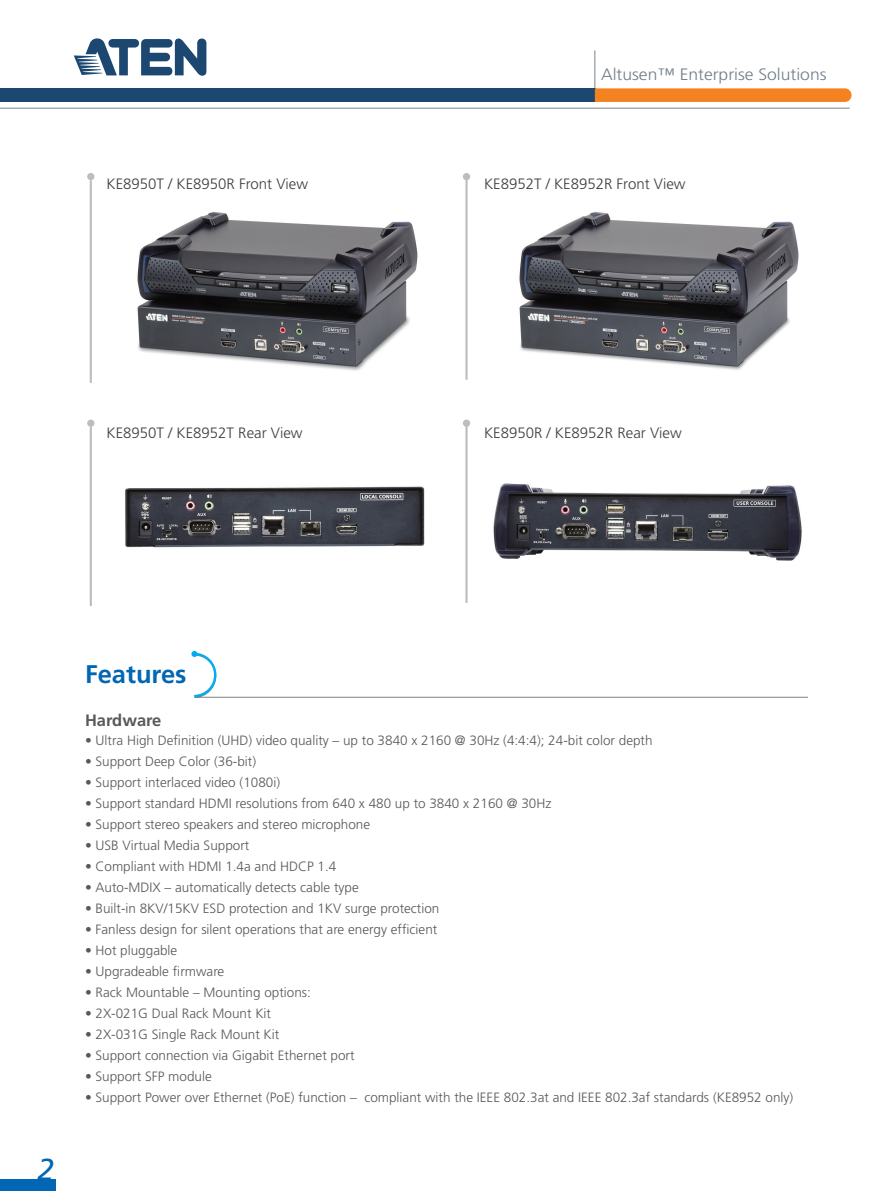
<style>
.page{position:relative;width:893px;height:1191px;background:#fff}
.page>*{position:absolute;margin:0;border:0;box-sizing:border-box;transform-origin:0 0}
.t1{font:italic 30.3px "Frutiger";color:#0166b3}
.t2{font:700 25.5px "Frutiger";color:#0166b3}
.t3{font:300 16.5px "Frutiger";color:#707e88;scale:1.06 1}
.t4{font:700 16.5px "Frutiger";color:#57585a}
.t5{font:300 15px "Frutiger";color:#3e3e3f}
.t6{font:300 13.5px "Frutiger";color:#57585a}
</style>
<div class="page">
<hr style="left:594px;top:50px;width:1px;height:39px;background:#808285">
<div style="left:0;top:88px;width:595px;height:14px;background:#1c4771"></div>
<hr style="left:0;top:108px;width:850px;height:1px;background:#808285">
<svg style="left:595px;top:88px;width:256px;height:14px;background:#f58627"></svg>
<svg style="left:74px;top:38px;width:132px;height:38px"></svg>
<div style="left:0;top:1179px;width:55px;height:12px;background:#0166b3"></div>
<img style="left:137px;top:211px;width:281px;height:160px">
<img style="left:125px;top:486px;width:300px;height:62px">
<img style="left:493px;top:483px;width:309px;height:77px">
<img style="left:519px;top:211px;width:280px;height:159px">
<svg style="left:191px;top:651px;width:617px;height:47px"></svg>
<div style="left:87px;top:173px;width:7px;height:7px;background:#bcbdc0;border-radius:50%"></div>
<div style="left:87px;top:419px;width:7px;height:8px;background:#bcbdc0;border-radius:50%"></div>
<div style="left:463px;top:173px;width:7px;height:7px;background:#bcbdc0;border-radius:50%"></div>
<div style="left:463px;top:419px;width:7px;height:8px;background:#bcbdc0;border-radius:50%"></div>
<hr style="left:90px;top:180px;width:2px;height:203px;background:#bcbdc0">
<hr style="left:90px;top:427px;width:2px;height:179px;background:#bcbdc0">
<hr style="left:465px;top:177px;width:3px;height:203px;background:#bcbdc0">
<hr style="left:465px;top:424px;width:3px;height:179px;background:#bcbdc0">
<p class="t5" style="left:107px;top:175px;width:203px">KE8950T / KE8950R Front View</p>
<p class="t3" style="left:601px;top:65px;width:214px">Altusen™ Enterprise Solutions</p>
<p class="t5" style="left:484px;top:175px;width:203px">KE8952T / KE8952R Front View</p>
<p class="t5" style="left:107px;top:424px;width:197px">KE8950T / KE8952T Rear View</p>
<p class="t5" style="left:484px;top:424px;width:199px">KE8950R / KE8952R Rear View</p>
<h1 class="t1" style="left:38px;top:1152px;width:18px">2</h1>
<h2 class="t2" style="left:85px;top:659px;width:103px">Features</h2>
<p class="t4" style="left:85px;top:710px;width:78px">Hardware</p>
<p class="t6" style="left:85px;top:732px;width:569px">• Ultra High Definition (UHD) video quality – up to 3840 x 2160 @ 30Hz (4:4:4); 24-bit color depth</p>
<p class="t6" style="left:85px;top:753px;width:173px">• Support Deep Color (36-bit)</p>
<p class="t6" style="left:85px;top:774px;width:197px">• Support interlaced video (1080i)</p>
<p class="t6" style="left:85px;top:795px;width:468px">• Support standard HDMI resolutions from 640 x 480 up to 3840 x 2160 @ 30Hz</p>
<p class="t6" style="left:85px;top:816px;width:287px">• Support stereo speakers and stereo microphone</p>
<p class="t6" style="left:85px;top:837px;width:166px">• USB Virtual Media Support</p>
<p class="t6" style="left:85px;top:858px;width:253px">• Compliant with HDMI 1.4a and HDCP 1.4</p>
<p class="t6" style="left:85px;top:879px;width:275px">• Auto-MDIX – automatically detects cable type</p>
<p class="t6" style="left:85px;top:900px;width:356px">• Built-in 8KV/15KV ESD protection and 1KV surge protection</p>
<p class="t6" style="left:85px;top:921px;width:354px">• Fanless design for silent operations that are energy efficient</p>
<p class="t6" style="left:85px;top:942px;width:94px">• Hot pluggable</p>
<p class="t6" style="left:85px;top:963px;width:141px">• Upgradeable firmware</p>
<p class="t6" style="left:85px;top:984px;width:227px">• Rack Mountable – Mounting options:</p>
<p class="t6" style="left:85px;top:1005px;width:188px">• 2X-021G Dual Rack Mount Kit</p>
<p class="t6" style="left:85px;top:1026px;width:196px">• 2X-031G Single Rack Mount Kit</p>
<p class="t6" style="left:85px;top:1047px;width:271px">• Support connection via Gigabit Ethernet port</p>
<p class="t6" style="left:85px;top:1068px;width:128px">• Support SFP module</p>
<p class="t6" style="left:85px;top:1089px;width:710px">• Support Power over Ethernet (PoE) function – compliant with the IEEE 802.3at and IEEE 802.3af standards (KE8952 only)</p>
</div>
